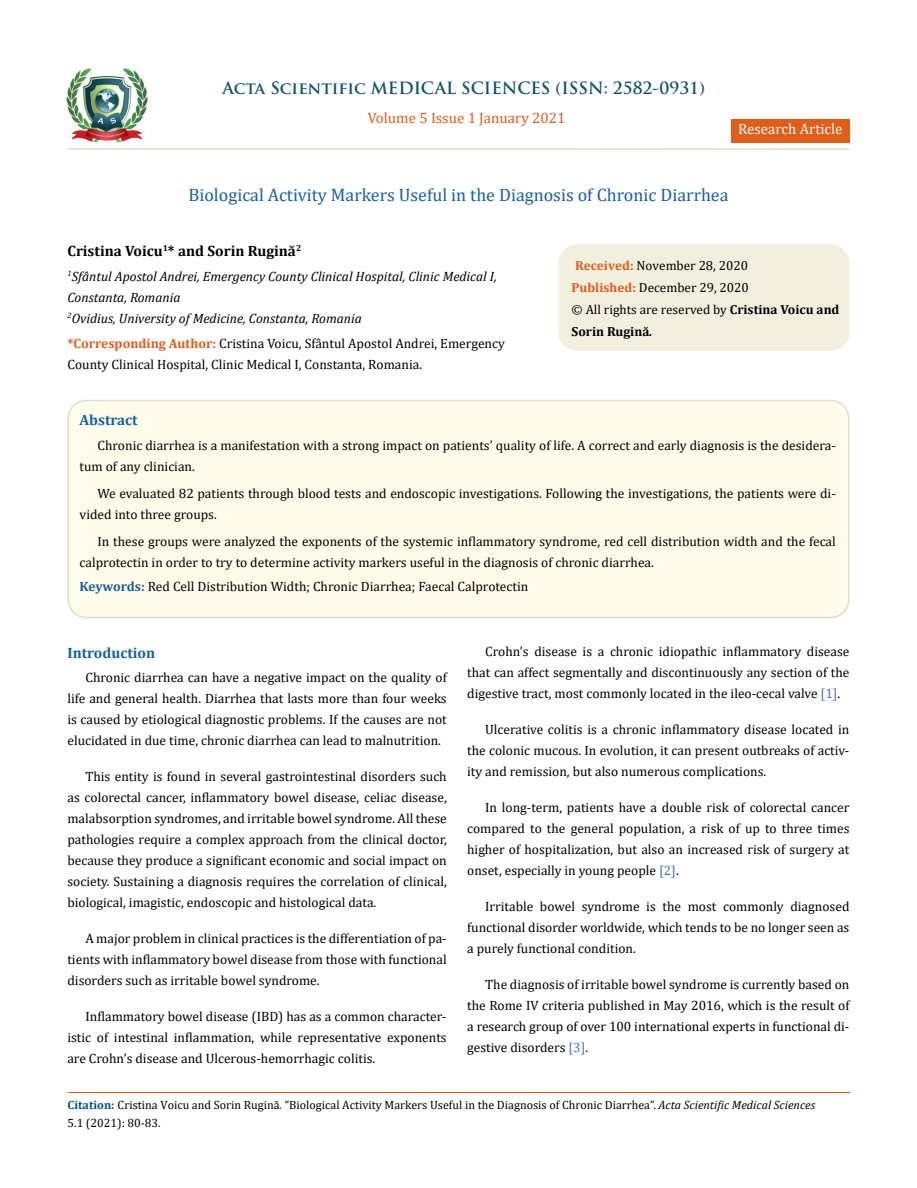
<style>
.page{position:relative;width:917px;height:1188px;background:#fff}
.page>*{position:absolute;margin:0;border:0;box-sizing:border-box;transform-origin:0 0}
.t1{font:18px "Cambria";color:#1560a6}
.t2{font:700 16.5px "Trajan Pro";color:#0e546a}
.t3{font:700 15px "Cambria";color:#000}
.t4{font:15px "Cambria";color:#e05d1a}
.t5{font:700 15px "Cambria";color:#1560a6}
.t6{font:15px "Cambria";color:#fff}
.t7{font:13.5px/21px "Cambria";color:#000;text-align:justify}
.t8{font:italic 13.5px/21px "Cambria";color:#000}
.t9{font:13.2px/21.9px "Cambria";color:#000}
.t10{font:12px/18px "Cambria";color:#000}
.s1{font-weight:700;color:#e05d1a}
.s2{font-weight:700}
.s3{font-weight:700;font-style:italic}
.s4{font-weight:700;color:#1560a6}
.s5{color:#4472c4}
.s6{font-weight:700;color:#035089}
.s7{font-style:italic}
</style>
<div class="page">
<img style="left:67px;top:68px;width:80px;height:74px">
<div style="left:731px;top:119px;width:118px;height:23px;background:#e05d1a"></div>
<div style="left:559px;top:245px;width:289px;height:105px;background:#f1f0de;border-radius:18px"></div>
<div style="left:558px;top:244px;width:291px;height:107px;border:2px solid #f1f0de;border-radius:18px"></div>
<div style="left:68px;top:400px;width:780px;height:218px;background:#fffde9;border-radius:18px"></div>
<div style="left:67px;top:400px;width:782px;height:218px;border:2px solid #e0dfcd;border-radius:18px"></div>
<hr style="left:68px;top:1093px;width:781px;height:1px;background:#e05d1a">
<hr style="left:67px;top:148px;width:782px;height:2px;background:#e0dfcd">
<p class="t2" style="left:222px;top:77px;width:484px">Acta Scientific MEDICAL SCIENCES (ISSN: 2582-0931)</p>
<p class="t4" style="left:368px;top:109px;width:199px">Volume 5 Issue 1 January 2021</p>
<p class="t6" style="left:738px;top:120px;width:106px">Research Article</p>
<h1 class="t1" style="left:188px;top:184px;width:541px">Biological Activity Markers Useful in the Diagnosis of Chronic Diarrhea</h1>
<p class="t3" style="left:67px;top:241px;width:235px">Cristina Voicu<sup>1</sup>* and Sorin Rugină<sup>2</sup></p>
<p class="t8" style="left:67px;top:265px;width:431px"><sup>1</sup>Sfântul Apostol Andrei, Emergency County Clinical Hospital, Clinic Medical I,<br>Constanta, Romania<br><sup>2</sup>Ovidius, University of Medicine, Constanta, Romania</p>
<p class="t7" style="left:67px;top:333px;width:439px"><span class="s1">*Corresponding Author:</span> Cristina Voicu, Sfântul Apostol Andrei, Emergency<br>County Clinical Hospital, Clinic Medical I, Constanta, Romania.</p>
<p class="t9" style="left:571px;top:255px;width:269px"><span class="s1">Received:</span> November 28, 2020<br><span class="s1">Published:</span> December 29, 2020<br>© All rights are reserved by <span class="s2">Cristina Voicu and<br>Sorin Rugină</span><span class="s3">.</span></p>
<p class="t5" style="left:80px;top:409px;width:60px">Abstract</p>
<p class="t7" style="left:80px;top:435px;width:757px;text-indent:18px">Chronic diarrhea is a manifestation with a strong impact on patients’ quality of life. A correct and early diagnosis is the desidera&shy;tum of any clinician.</p>
<p class="t7" style="left:80px;top:483px;width:757px;text-indent:18px">We evaluated 82 patients through blood tests and endoscopic investigations. Following the investigations, the patients were di&shy;vided into three groups.</p>
<p class="t7" style="left:80px;top:531px;width:757px;text-indent:18px">In these groups were analyzed the exponents of the systemic inflammatory syndrome, red cell distribution width and the fecal calprotectin in order to try to determine activity markers useful in the diagnosis of chronic diarrhea.</p>
<p class="t7" style="left:80px;top:576px;width:450px"><span class="s4">Keywords:</span> Red Cell Distribution Width; Chronic Diarrhea; Faecal Calprotectin</p>
<p class="t5" style="left:67px;top:642px;width:89px">Introduction</p>
<p class="t7" style="left:67px;top:667px;width:381px;text-indent:18px">Chronic diarrhea can have a negative impact on the quality of life and general health. Diarrhea that lasts more than four weeks is caused by etiological diagnostic problems. If the causes are not elucidated in due time, chronic diarrhea can lead to malnutrition.</p>
<p class="t7" style="left:67px;top:766px;width:381px;text-indent:18px">This entity is found in several gastrointestinal disorders such as colorectal cancer, inflammatory bowel disease, celiac disease, malabsorption syndromes, and irritable bowel syndrome. All these pathologies require a complex approach from the clinical doctor, because they produce a significant economic and social impact on society. Sustaining a diagnosis requires the correlation of clinical, biological, imagistic, endoscopic and histological data.</p>
<p class="t7" style="left:67px;top:928px;width:381px;text-indent:18px">A major problem in clinical practices is the differentiation of pa&shy;tients with inflammatory bowel disease from those with functional disorders such as irritable bowel syndrome.</p>
<p class="t7" style="left:67px;top:1006px;width:381px;text-indent:18px">Inflammatory bowel disease (IBD) has as a common character&shy;istic of intestinal inflammation, while representative exponents are Crohn’s disease and Ulcerous-hemorrhagic colitis.</p>
<p class="t7" style="left:467px;top:641px;width:384px;text-indent:18px">Crohn’s disease is a chronic idiopathic inflammatory disease that can affect segmentally and discontinuously any section of the digestive tract, most commonly located in the ileo-cecal valve <span class="s5">[1]</span>.</p>
<p class="t7" style="left:467px;top:719px;width:384px;text-indent:18px">Ulcerative colitis is a chronic inflammatory disease located in the colonic mucous. In evolution, it can present outbreaks of activ&shy;ity and remission, but also numerous complications.</p>
<p class="t7" style="left:467px;top:797px;width:384px;text-indent:18px">In long-term, patients have a double risk of colorectal cancer compared to the general population, a risk of up to three times higher of hospitalization, but also an increased risk of surgery at onset, especially in young people <span class="s5">[2]</span>.</p>
<p class="t7" style="left:467px;top:896px;width:384px;text-indent:18px">Irritable bowel syndrome is the most commonly diagnosed functional disorder worldwide, which tends to be no longer seen as a purely functional condition.</p>
<p class="t7" style="left:467px;top:974px;width:384px;text-indent:18px">The diagnosis of irritable bowel syndrome is currently based on the Rome IV criteria published in May 2016, which is the result of a research group of over 100 international experts in functional di&shy;gestive disorders <span class="s5">[3]</span>.</p>
<p class="t10" style="left:68px;top:1096px;width:749px"><span class="s6">Citation:</span> Cristina Voicu and Sorin Rugină<span class="s7">.</span> “Biological Activity Markers Useful in the Diagnosis of Chronic Diarrhea”. <span class="s7">Acta Scientific Medical Sciences<br></span>5.1 (2021): 80-83.</p>
</div>
